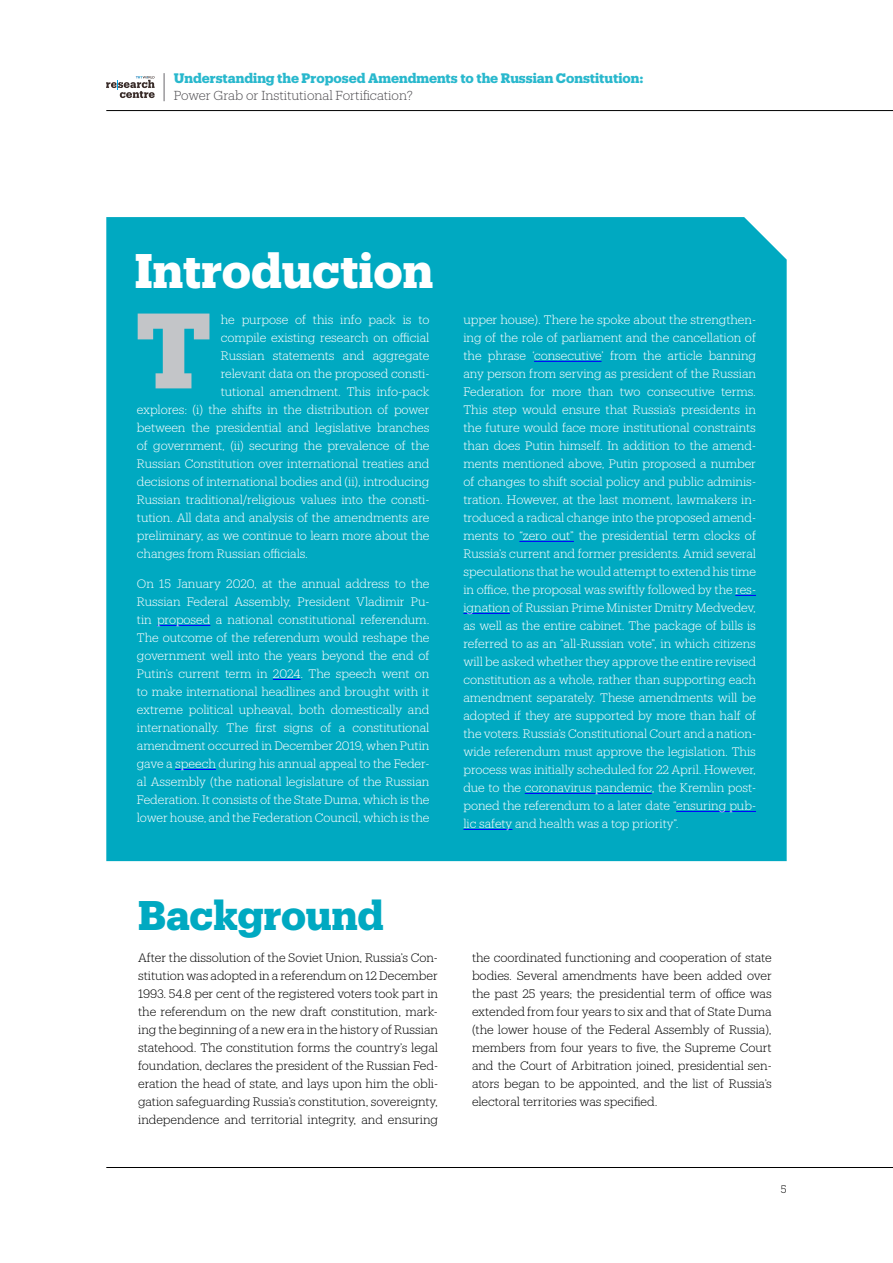
<style>
.page{position:relative;width:893px;height:1263px;background:#fff}
.page>*{position:absolute;margin:0;border:0;box-sizing:border-box;transform-origin:0 0}
.t1{font:700 104.7px "Produkt";color:#c3c5c8}
.t2{font:700 47.55px "Produkt";color:#fff}
.t3{font:700 40.5px "Produkt";letter-spacing:-.005em;color:#00a9c1}
.t4{font:700 13.5px "Produkt";color:#29b8cd}
.t5{font:300 12.75px "Produkt";color:#504f53}
.t6{font:300 12px/18px "Produkt";color:#fff;text-align:justify}
.t7{font:300 12px/18px "Produkt";color:#000;text-align:justify}
.t8{font:300 10.5px "Produkt";color:#000}
</style>
<div class="page">
<hr style="left:106px;top:110px;width:787px;height:1px;background:#000">
<svg style="left:164px;top:73px;width:1px;height:28px"></svg>
<svg style="left:106px;top:76px;width:49px;height:22px"></svg>
<hr style="left:106px;top:1167px;width:787px;height:1px;background:#000">
<div style="left:106px;top:217px;width:681px;height:644px;background:#00a9c1"></div>
<hr style="left:157px;top:625px;width:53px;height:1px;background:#00f">
<svg style="left:273px;top:679px;width:28px;height:1px"></svg>
<hr style="left:175px;top:769px;width:41px;height:1px;background:#00f">
<hr style="left:534px;top:361px;width:67px;height:1px;background:#00f">
<hr style="left:519px;top:541px;width:55px;height:1px;background:#00f">
<svg style="left:735px;top:595px;width:21px;height:1px"></svg>
<hr style="left:463px;top:613px;width:47px;height:1px;background:#00f">
<hr style="left:525px;top:793px;width:127px;height:1px;background:#00f">
<hr style="left:676px;top:811px;width:80px;height:1px;background:#00f">
<hr style="left:463px;top:829px;width:49px;height:1px;background:#00f">
<p class="t4" style="left:174px;top:68px;width:471px">Understanding the Proposed Amendments to the Russian Constitution:</p>
<p class="t5" style="left:174px;top:86px;width:241px">Power Grab or Institutional Fortification?</p>
<h2 class="t2" style="left:135px;top:236px;width:300px">Introduction</h2>
<h1 class="t1" style="left:135px;top:276px;width:79px">T</h1>
<p class="t6" style="left:221px;top:310px;width:210px">he purpose of this info pack is to</p>
<p class="t6" style="left:221px;top:328px;width:210px">compile existing research on official</p>
<p class="t6" style="left:221px;top:346px;width:210px">Russian statements and aggregate</p>
<p class="t6" style="left:221px;top:364px;width:210px">relevant data on the proposed consti-</p>
<p class="t6" style="left:221px;top:382px;width:210px">tutional amendment. This info-pack</p>
<p class="t6" style="left:137px;top:400px;width:294px">explores: (i) the shifts in the distribution of power</p>
<p class="t6" style="left:137px;top:418px;width:294px">between the presidential and legislative branches</p>
<p class="t6" style="left:137px;top:436px;width:294px">of government, (ii) securing the prevalence of the</p>
<p class="t6" style="left:137px;top:454px;width:294px">Russian Constitution over international treaties and</p>
<p class="t6" style="left:137px;top:472px;width:294px">decisions of international bodies and (ii), introducing</p>
<p class="t6" style="left:137px;top:490px;width:294px">Russian traditional/religious values into the consti-</p>
<p class="t6" style="left:137px;top:508px;width:294px">tution. All data and analysis of the amendments are</p>
<p class="t6" style="left:137px;top:526px;width:294px">preliminary, as we continue to learn more about the</p>
<p class="t6" style="left:137px;top:544px;width:173px">changes from Russian officials.</p>
<p class="t6" style="left:137px;top:574px;width:294px">On 15 January 2020, at the annual address to the Russian Federal Assembly, President Vladimir Pu&shy;tin proposed a national constitutional referendum.<br>The outcome of the referendum would reshape the government well into the years beyond the end of Putin’s current term in 2024. The speech went on to make international headlines and brought with it extreme political upheaval, both domestically and internationally. The first signs of a constitutional amendment occurred in December 2019, when Putin gave a speech during his annual appeal to the Feder&shy;al Assembly (the national legislature of the Russian Federation. It consists of the State Duma, which is the lower house, and the Federation Council, which is the</p>
<p class="t6" style="left:463px;top:310px;width:294px">upper house). There he spoke about the strengthen&shy;ing of the role of parliament and the cancellation of the phrase ‘consecutive’ from the article banning any person from serving as president of the Russian Federation for more than two consecutive terms.<br>This step would ensure that Russia’s presidents in the future would face more institutional constraints than does Putin himself. In addition to the amend&shy;ments mentioned above, Putin proposed a number of changes to shift social policy and public adminis&shy;tration. However, at the last moment, lawmakers in&shy;troduced a radical change into the proposed amend&shy;ments to “zero out” the presidential term clocks of Russia’s current and former presidents. Amid several speculations that he would attempt to extend his time in office, the proposal was swiftly followed by the res&shy;ignation of Russian Prime Minister Dmitry Medvedev, as well as the entire cabinet. The package of bills is referred to as an “all-Russian vote”, in which citizens will be asked whether they approve the entire revised constitution as a whole, rather than supporting each amendment separately. These amendments will be adopted if they are supported by more than half of the voters. Russia’s Constitutional Court and a nation&shy;wide referendum must approve the legislation. This process was initially scheduled for 22 April. However, due to the coronavirus pandemic, the Kremlin post&shy;poned the referendum to a later date “ensuring pub&shy;lic safety and health was a top priority”.</p>
<h3 class="t3" style="left:138px;top:887px;width:247px">Background</h3>
<p class="t7" style="left:138px;top:948px;width:301px">After the dissolution of the Soviet Union, Russia’s Con&shy;stitution was adopted in a referendum on 12 December 1993. 54.8 per cent of the registered voters took part in the referendum on the new draft constitution, mark&shy;ing the beginning of a new era in the history of Russian statehood. The constitution forms the country’s legal foundation, declares the president of the Russian Fed&shy;eration the head of state, and lays upon him the obli&shy;gation safeguarding Russia’s constitution, sovereignty, independence and territorial integrity, and ensuring</p>
<p class="t7" style="left:472px;top:948px;width:301px">the coordinated functioning and cooperation of state bodies. Several amendments have been added over the past 25 years; the presidential term of office was extended from four years to six and that of State Duma (the lower house of the Federal Assembly of Russia), members from four years to five, the Supreme Court and the Court of Arbitration joined, presidential sen&shy;ators began to be appointed, and the list of Russia’s electoral territories was specified.</p>
<p class="t8" style="left:781px;top:1182px;width:7px">5</p>
</div>
